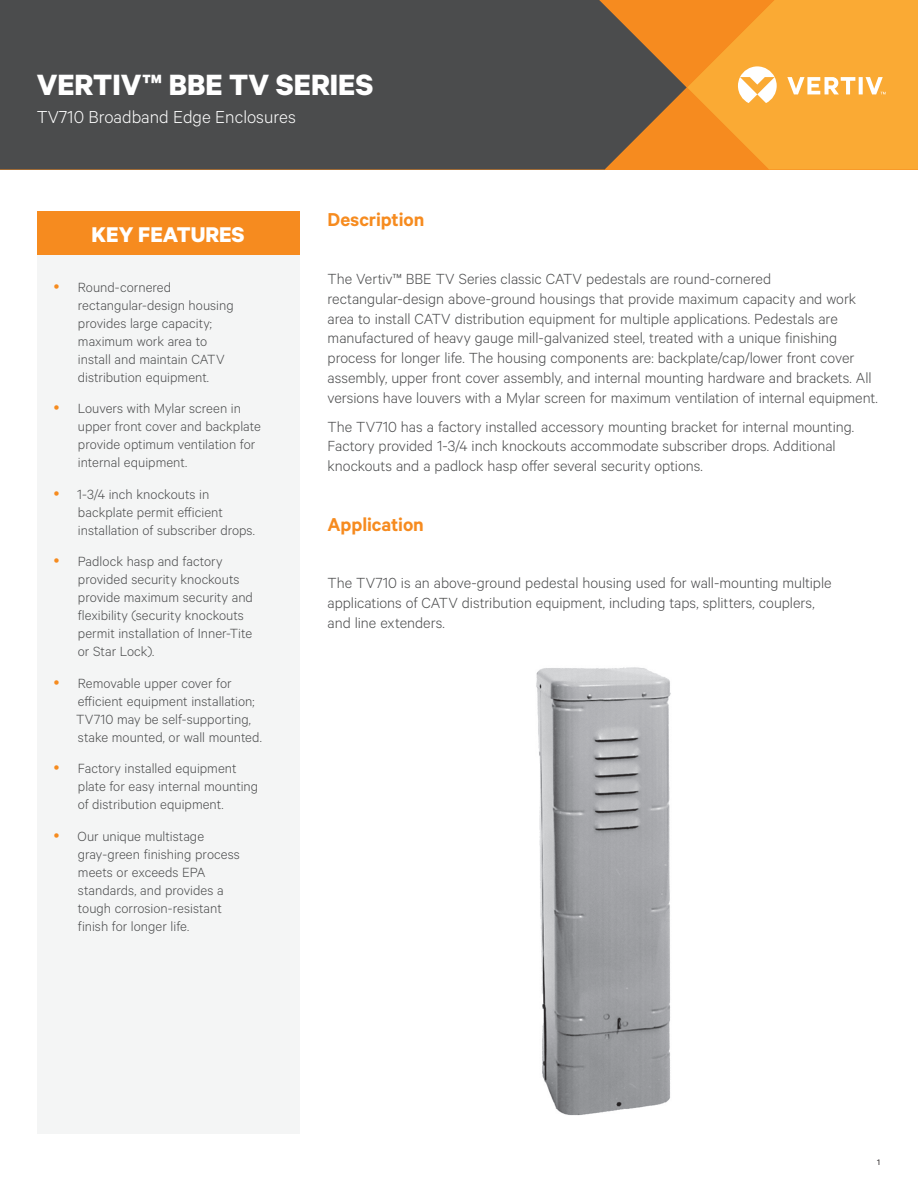
<style>
.page{position:relative;width:918px;height:1188px;background:#fff}
.page>*{position:absolute;margin:0;border:0;box-sizing:border-box;transform-origin:0 0}
.t1{font:700 33px "Calibre";color:#fff}
.t2{font:700 24px "Calibre";color:#fff}
.t3{font:600 21px "Calibre";letter-spacing:-.005em;color:#f68b1f}
.t4{font:300 19.5px "Calibre";color:#fff}
.t5{font:300 16.5px/19.8px "Calibre";color:#4b4c4d}
.t6{font:300 15px/18px "Calibre";color:#4b4c4d}
.t7{font:9px "Calibre";color:#231f20}
</style>
<div class="page">
<div style="left:0;top:0;width:599px;height:170px;background:#4b4c4d"></div>
<svg style="left:599px;top:0;width:319px;height:170px;background:#e09638"></svg>
<div style="left:37px;top:254px;width:263px;height:880px;background:#f4f5f5"></div>
<div style="left:37px;top:211px;width:263px;height:43px;background:#f68b1f"></div>
<img style="left:536px;top:667px;width:135px;height:449px">
<h1 class="t1" style="left:37px;top:64px;width:338px">VERTIV™ BBE TV SERIES</h1>
<p class="t4" style="left:37px;top:105px;width:261px">TV710 Broadband Edge Enclosures</p>
<h2 class="t2" style="left:92px;top:219px;width:155px">KEY FEATURES</h2>
<p class="t6" style="left:78px;top:277px;width:157px">Round-cornered rectangular-design housing provides large capacity; maximum work area to install and maintain CATV distribution equipment.</p>
<p class="t6" style="left:78px;top:399px;width:185px">Louvers with Mylar screen in upper front cover and backplate provide optimum ventilation for internal equipment.</p>
<p class="t6" style="left:77px;top:484px;width:179px">1-3/4 inch knockouts in backplate permit efficient installation of subscriber drops.</p>
<p class="t6" style="left:78px;top:552px;width:177px">Padlock hasp and factory provided security knockouts provide maximum security and flexibility (security knockouts permit installation of Inner-Tite or Star Lock).</p>
<p class="t6" style="left:76px;top:673px;width:187px">Removable upper cover for efficient equipment installation;<br>TV710 may be self-supporting, stake mounted, or wall mounted.</p>
<p class="t6" style="left:78px;top:759px;width:182px">Factory installed equipment plate for easy internal mounting of distribution equipment.</p>
<p class="t6" style="left:78px;top:826px;width:164px">Our unique multistage gray-green finishing process meets or exceeds EPA standards, and provides a tough corrosion-resistant finish for longer life.</p>
<p class="t3" style="left:328px;top:207px;width:98px">Description</p>
<p class="t5" style="left:328px;top:268px;width:552px">The Vertiv™ BBE TV Series classic CATV pedestals are round-cornered rectangular-design above-ground housings that provide maximum capacity and work area to install CATV distribution equipment for multiple applications. Pedestals are manufactured of heavy gauge mill-galvanized steel, treated with a unique finishing process for longer life. The housing components are: backplate/cap/lower front cover assembly, upper front cover assembly, and internal mounting hardware and brackets. All versions have louvers with a Mylar screen for maximum ventilation of internal equipment.</p>
<p class="t5" style="left:328px;top:416px;width:528px">The TV710 has a factory installed accessory mounting bracket for internal mounting.<br>Factory provided 1-3/4 inch knockouts accommodate subscriber drops. Additional knockouts and a padlock hasp offer several security options.</p>
<p class="t3" style="left:328px;top:512px;width:98px">Application</p>
<p class="t5" style="left:328px;top:572px;width:506px">The TV710 is an above-ground pedestal housing used for wall-mounting multiple applications of CATV distribution equipment, including taps, splitters, couplers, and line extenders.</p>
<p class="t7" style="left:877px;top:1157px;width:4px">1</p>
</div>
